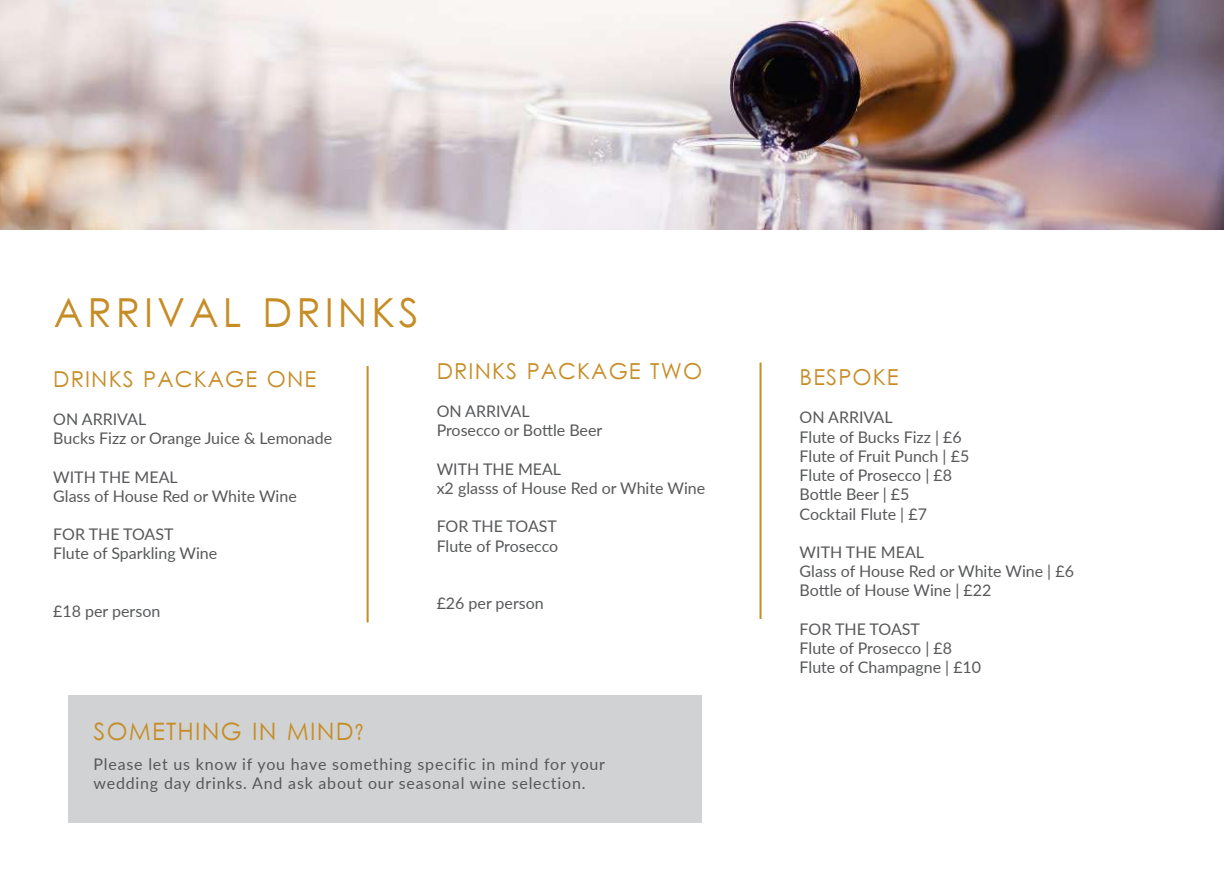
<style>
.page{position:relative;width:1225px;height:874px;background:#fff}
.page>*{position:absolute;margin:0;border:0;box-sizing:border-box;transform-origin:0 0}
.t1{font:40px "Levenim";letter-spacing:.1em;color:#c68d26}
.t2{font:24px "Levenim";letter-spacing:.05em;color:#c68d26}
.t3{font:22px "Levenim";letter-spacing:.05em;color:#c68d26}
.t4{font:16px/19.2px "Lato";color:#57585a}
.t5{font:16px/19.2px "Lato";letter-spacing:.05em;color:#57585a}
</style>
<div class="page">
<img style="left:0;top:0;width:1223px;height:230px">
<hr style="left:366px;top:366px;width:2px;height:256px;background:#c68d26">
<div style="left:68px;top:694px;width:633px;height:128px;background:#d1d2d4"></div>
<hr style="left:759px;top:362px;width:2px;height:256px;background:#c68d26">
<h1 class="t1" style="left:54px;top:289px;width:366px">ARRIVAL DRINKS</h1>
<h3 class="t3" style="left:53px;top:366px;width:264px">DRINKS PACKAGE ONE</h3>
<p class="t4" style="left:53px;top:408px;width:280px">ON ARRIVAL<br>Bucks Fizz or Orange Juice &amp; Lemonade</p>
<p class="t4" style="left:53px;top:466px;width:245px">WITH THE MEAL<br>Glass of House Red or White Wine</p>
<p class="t4" style="left:53px;top:524px;width:165px">FOR THE TOAST<br>Flute of Sparkling Wine</p>
<p class="t4" style="left:53px;top:600px;width:109px">£18 per person</p>
<h3 class="t3" style="left:437px;top:358px;width:267px">DRINKS PACKAGE TWO</h3>
<p class="t4" style="left:437px;top:400px;width:167px">ON ARRIVAL<br>Prosecco or Bottle Beer</p>
<p class="t4" style="left:437px;top:458px;width:270px">WITH THE MEAL<br>x2 glasss of House Red or White Wine</p>
<p class="t4" style="left:437px;top:516px;width:123px">FOR THE TOAST<br>Flute of Prosecco</p>
<p class="t4" style="left:437px;top:592px;width:109px">£26 per person</p>
<h2 class="t2" style="left:94px;top:716px;width:271px">SOMETHING IN MIND?</h2>
<p class="t5" style="left:94px;top:753px;width:513px">Please let us know if you have something specific in mind for your wedding day drinks. And ask about our seasonal wine selection.</p>
<h3 class="t3" style="left:799px;top:364px;width:100px">BESPOKE</h3>
<p class="t4" style="left:799px;top:407px;width:171px">ON ARRIVAL<br>Flute of Bucks Fizz | £6<br>Flute of Fruit Punch | £5<br>Flute of Prosecco | £8<br>Bottle Beer | £5<br>Cocktail Flute | £7</p>
<p class="t4" style="left:799px;top:541px;width:276px">WITH THE MEAL<br>Glass of House Red or White Wine | £6<br>Bottle of House Wine | £22</p>
<p class="t4" style="left:799px;top:618px;width:183px">FOR THE TOAST<br>Flute of Prosecco | £8<br>Flute of Champagne | £10</p>
</div>
